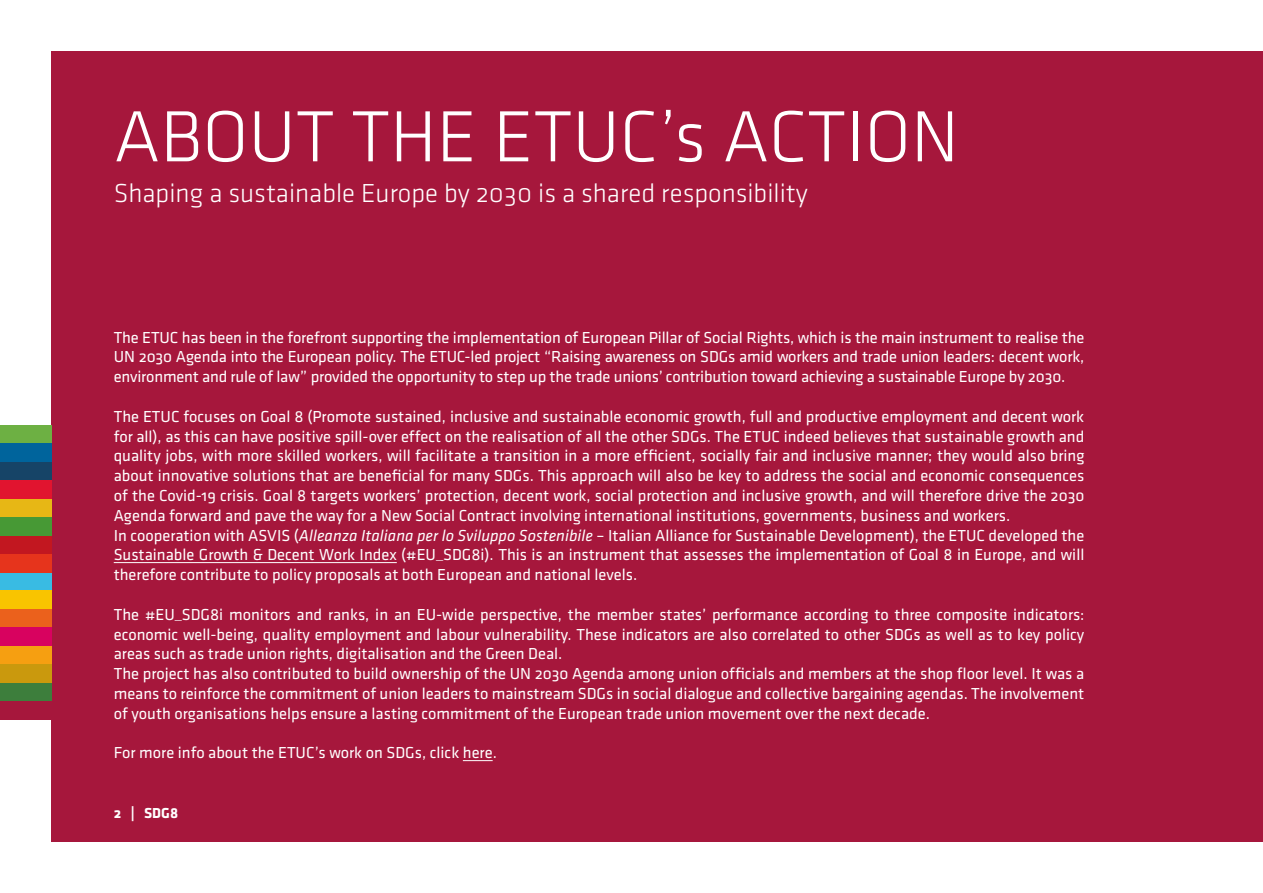
<style>
.page{position:relative;width:1263px;height:893px;background:#fff}
.page>*{position:absolute;margin:0;border:0;box-sizing:border-box;transform-origin:0 0}
.t1{font:75px "Klavika Light OSF";color:#fff}
.t2{font:27px "Klavika Light OSF";color:#fff}
.t3{font:16.5px/19.8px "Klavika Regular OSF";color:#fff}
.t4{font:15px "Klavika Bold OSF";color:#fff}
.s1{font-family:"Klavika";font-style:italic}
</style>
<div class="page">
<div style="left:51px;top:51px;width:1212px;height:791px;background:#a6173c"></div>
<div style="left:0;top:425px;width:51px;height:19px;background:#6db043"></div>
<div style="left:0;top:462px;width:51px;height:18px;background:#164467"></div>
<div style="left:0;top:499px;width:51px;height:18px;background:#e7b715"></div>
<div style="left:0;top:535px;width:51px;height:19px;background:#c21720"></div>
<div style="left:0;top:572px;width:51px;height:19px;background:#39bbe3"></div>
<div style="left:0;top:646px;width:51px;height:18px;background:#f69f11"></div>
<div style="left:0;top:609px;width:51px;height:18px;background:#eb611c"></div>
<div style="left:0;top:683px;width:51px;height:18px;background:#3d7e3c"></div>
<div style="left:0;top:444px;width:51px;height:18px;background:#00649c"></div>
<div style="left:0;top:480px;width:51px;height:19px;background:#e1142f"></div>
<div style="left:0;top:517px;width:51px;height:18px;background:#479935"></div>
<div style="left:0;top:554px;width:51px;height:18px;background:#e6341c"></div>
<div style="left:0;top:591px;width:51px;height:18px;background:#f9c400"></div>
<div style="left:0;top:664px;width:51px;height:19px;background:#ca990d"></div>
<div style="left:0;top:627px;width:51px;height:19px;background:#d8025f"></div>
<div style="left:0;top:701px;width:51px;height:18px;background:#a6173c"></div>
<hr style="left:114px;top:562px;width:283px;height:1px;background:#fff">
<hr style="left:463px;top:760px;width:30px;height:1px;background:#fff">
<h1 class="t1" style="left:114px;top:98px;width:846px">ABOUT THE ETUC’s ACTION</h1>
<h2 class="t2" style="left:114px;top:179px;width:696px">Shaping a sustainable Europe by 2030 is a shared responsibility</h2>
<p class="t3" style="left:114px;top:327px;width:972px;text-align:justify">The ETUC has been in the forefront supporting the implementation of European Pillar of Social Rights, which is the main instrument to realise the UN 2030 Agenda into the European policy. The ETUC-led project “Raising awareness on SDGs amid workers and trade union leaders: decent work, environment and rule of law” provided the opportunity to step up the trade unions’ contribution toward achieving a sustainable Europe by 2030.</p>
<p class="t3" style="left:114px;top:407px;width:972px">The ETUC focuses on Goal 8 (Promote sustained, inclusive and sustainable economic growth, full and productive employment and decent work for all), as this can have positive spill-over effect on the realisation of all the other SDGs. The ETUC indeed believes that sustainable growth and quality jobs, with more skilled workers, will facilitate a transition in a more efficient, socially fair and inclusive manner; they would also bring about innovative solutions that are beneficial for many SDGs. This approach will also be key to address the social and economic consequences of the Covid-19 crisis. Goal 8 targets workers’ protection, decent work, social protection and inclusive growth, and will therefore drive the 2030<br>Agenda forward and pave the way for a New Social Contract involving international institutions, governments, business and workers.<br>In cooperation with ASVIS (<span class="s1">Alleanza Italiana per lo Sviluppo Sostenibile</span> – Italian Alliance for Sustainable Development), the ETUC developed the Sustainable Growth &amp; Decent Work Index (#EU_SDG8i). This is an instrument that assesses the implementation of Goal 8 in Europe, and will therefore contribute to policy proposals at both European and national levels.</p>
<p class="t3" style="left:114px;top:605px;width:972px">The #EU_SDG8i monitors and ranks, in an EU-wide perspective, the member states’ performance according to three composite indicators: economic well-being, quality employment and labour vulnerability. These indicators are also correlated to other SDGs as well as to key policy areas such as trade union rights, digitalisation and the Green Deal.<br>The project has also contributed to build ownership of the UN 2030 Agenda among union officials and members at the shop floor level. It was a means to reinforce the commitment of union leaders to mainstream SDGs in social dialogue and collective bargaining agendas. The involvement of youth organisations helps ensure a lasting commitment of the European trade union movement over the next decade.</p>
<p class="t3" style="left:114px;top:743px;width:385px">For more info about the ETUC’s work on SDGs, click here.</p>
<p class="t4" style="left:114px;top:805px;width:66px">2 | SDG8</p>
</div>
